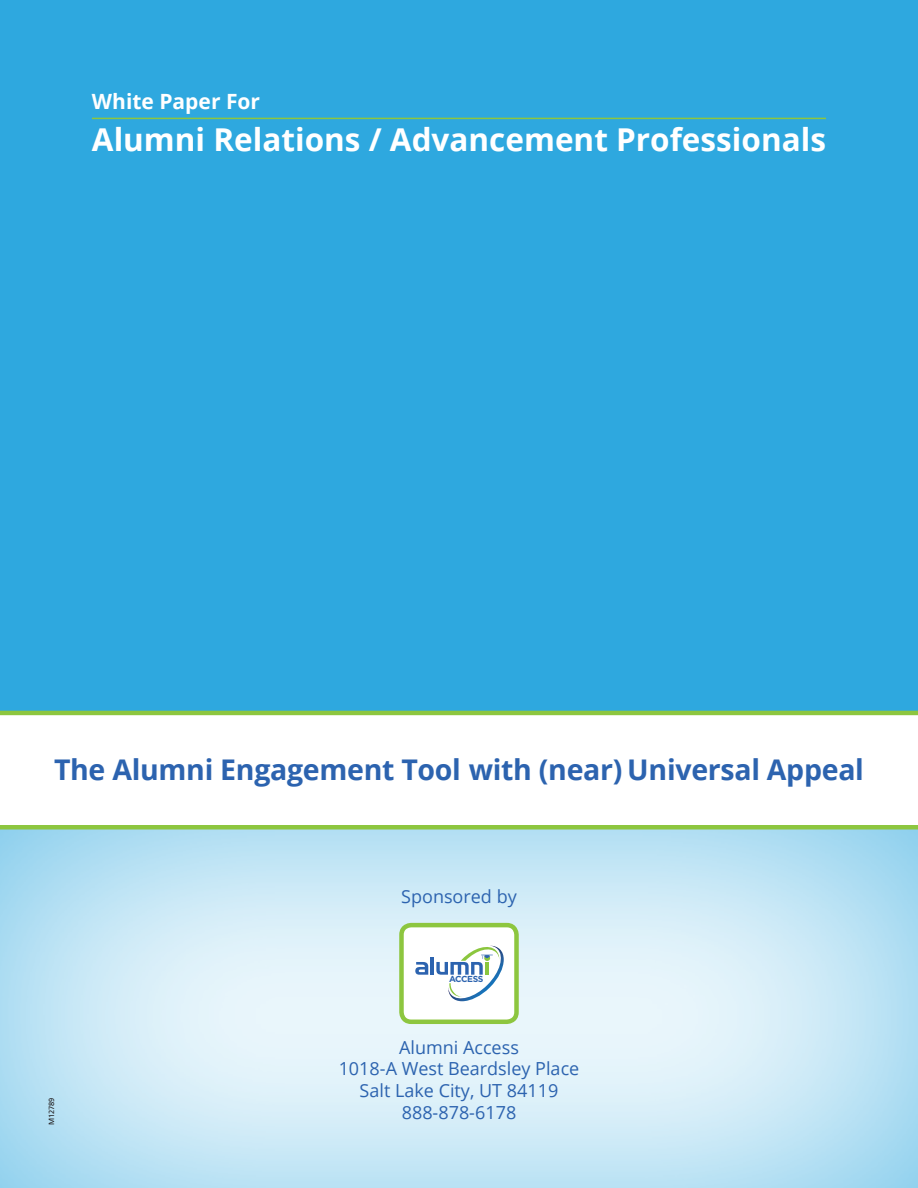
<style>
.page{position:relative;width:918px;height:1188px;background:#fff}
.page>*{position:absolute;margin:0;border:0;box-sizing:border-box;transform-origin:0 0}
.t1{font:700 31.5px "Open Sans";color:#fff}
.t2{font:700 28.5px "Open Sans";letter-spacing:-.01em;color:#2c63af}
.t3{font:700 21px "Open Sans";color:#fff}
.t4{font:18px "Open Sans";color:#2c63af}
.t5{font:700 8.7px "Gotham";letter-spacing:-.05em;color:#2c63af}
.t6{font:7.5px "Frutiger";color:#231f20}
</style>
<div class="page">
<div style="left:0;top:826px;width:918px;height:362px;background:#2ea8df;opacity:.75"></div>
<div style="left:0;top:0;width:918px;height:711px;background:#2ea8df"></div>
<div style="left:401px;top:925px;width:116px;height:97px;background:#fff;border-radius:10px"></div>
<div style="left:399px;top:923px;width:120px;height:101px;border:4px solid #8dc63f;border-radius:10px"></div>
<svg style="left:415px;top:962px;width:13px;height:13px"></svg>
<hr style="left:431px;top:957px;width:3px;height:18px;background:#2c63af">
<svg style="left:436px;top:946px;width:68px;height:56px"></svg>
<hr style="left:92px;top:118px;width:734px;height:1px;background:#8dc63f">
<hr style="left:0;top:711px;width:918px;height:4px;background:#8dc63f">
<div style="left:0;top:825px;width:918px;height:5px;background:#8dc63f"></div>
<p class="t3" style="left:92px;top:86px;width:170px">White Paper For</p>
<p class="t1" style="left:92px;top:118px;width:736px">Alumni Relations / Advancement Professionals</p>
<p class="t2" style="left:54px;top:750px;width:811px">The Alumni Engagement Tool with (near) Universal Appeal</p>
<p class="t4" style="left:401px;top:884px;width:117px">Sponsored by</p>
<p class="t6" style="left:47px;top:1125px;width:29px;rotate:-90deg">M12789</p>
<p class="t5" style="left:449px;top:974px;width:36px">ACCESS</p>
<p class="t4" style="left:399px;top:1035px;width:121px">Alumni Access</p>
<p class="t4" style="left:339px;top:1057px;width:242px">1018-A West Beardsley Place</p>
<p class="t4" style="left:360px;top:1078px;width:200px">Salt Lake City, UT 84119</p>
<p class="t4" style="left:402px;top:1100px;width:116px">888-878-6178</p>
</div>
